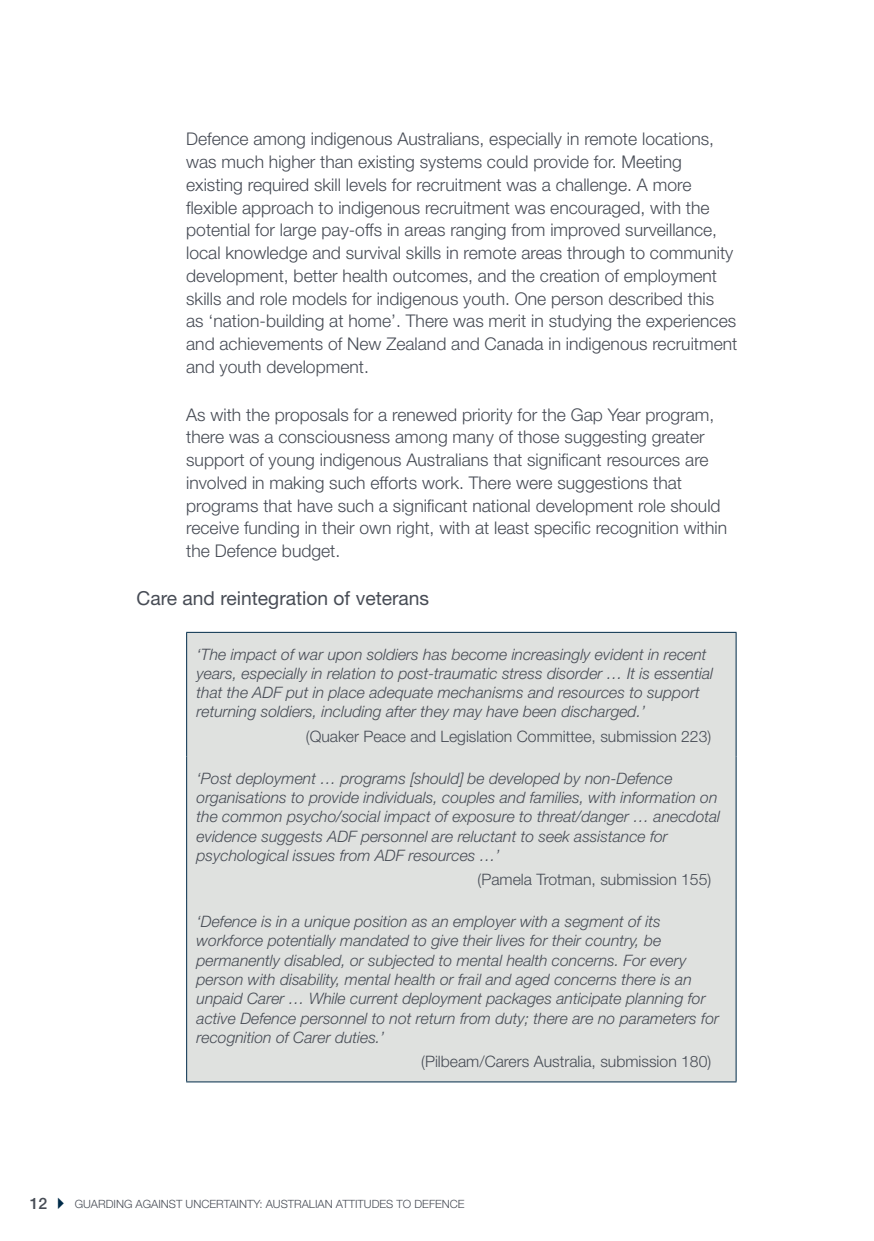
<style>
.page{position:relative;width:874px;height:1241px;background:#fff}
.page>*{position:absolute;margin:0;border:0;box-sizing:border-box;transform-origin:0 0}
.t1{font:19.25px "Helvetica Neue LT";color:#474c55}
.Body{font:300 17.5px/22.8px "Helvetica Neue LT";color:#474c55}
.quote{font:italic 300 15.75px/19.2px "Helvetica Neue LT";color:#474c55}
.quote_byline{font:300 15.75px "Helvetica Neue LT";color:#474c55}
.t2{font:500 15.75px "Helvetica Neue LT";color:#474c55}
.t3{font:300 11.38px "Helvetica Neue LT";color:#474c55}
</style>
<div class="page">
<div style="left:187px;top:632px;width:548px;height:449px;background:#dfe1df"></div>
<hr style="left:186px;top:631px;width:550px;height:1px;background:#002b49">
<hr style="left:186px;top:632px;width:1px;height:124px;background:#002b49">
<hr style="left:735px;top:632px;width:1px;height:124px;background:#002b49">
<hr style="left:186px;top:756px;width:1px;height:143px;background:#002b49">
<hr style="left:735px;top:756px;width:1px;height:143px;background:#002b49">
<hr style="left:186px;top:899px;width:1px;height:182px;background:#002b49">
<hr style="left:735px;top:899px;width:1px;height:182px;background:#002b49">
<hr style="left:186px;top:1081px;width:550px;height:1px;background:#002b49">
<p class="Body" style="left:186px;top:127px;width:552px">Defence among indigenous Australians, especially in remote locations, was much higher than existing systems could provide for. Meeting existing required skill levels for recruitment was a challenge. A more flexible approach to indigenous recruitment was encouraged, with the potential for large pay-offs in areas ranging from improved surveillance, local knowledge and survival skills in remote areas through to community development, better health outcomes, and the creation of employment skills and role models for indigenous youth. One person described this<br>as ‘nation-building at home’. There was merit in studying the experiences and achievements of New Zealand and Canada in indigenous recruitment and youth development.</p>
<p class="Body" style="left:186px;top:402px;width:542px">As with the proposals for a renewed priority for the Gap Year program, there was a consciousness among many of those suggesting greater support of young indigenous Australians that significant resources are involved in making such efforts work. There were suggestions that programs that have such a significant national development role should receive funding in their own right, with at least specific recognition within the Defence budget.</p>
<h2 class="t1" style="left:136px;top:586px;width:294px">Care and reintegration of veterans</h2>
<p class="quote" style="left:196px;top:644px;width:518px">‘The impact of war upon soldiers has become increasingly evident in recent years, especially in relation to post-traumatic stress disorder … It is essential that the ADF put in place adequate mechanisms and resources to support returning soldiers, including after they may have been discharged.’</p>
<p class="quote_byline" style="left:306px;top:726px;width:406px">(Quaker Peace and Legislation Committee, submission 223)</p>
<p class="quote" style="left:196px;top:768px;width:525px">‘Post deployment … programs [should] be developed by non-Defence organisations to provide individuals, couples and families, with information on the common psycho/social impact of exposure to threat/danger … anecdotal evidence suggests ADF personnel are reluctant to seek assistance for psychological issues from ADF resources …’</p>
<p class="quote_byline" style="left:477px;top:869px;width:235px">(Pamela Trotman, submission 155)</p>
<p class="quote" style="left:196px;top:911px;width:523px">‘Defence is in a unique position as an employer with a segment of its workforce potentially mandated to give their lives for their country, be permanently disabled, or subjected to mental health concerns. For every person with disability, mental health or frail and aged concerns there is an unpaid Carer … While current deployment packages anticipate planning for active Defence personnel to not return from duty; there are no parameters for recognition of Carer duties.’</p>
<p class="quote_byline" style="left:421px;top:1051px;width:291px">(Pilbeam/Carers Australia, submission 180)</p>
<p class="t2" style="left:30px;top:1193px;width:19px">12</p>
<p class="t3" style="left:75px;top:1196px;width:391px">GUARDING AGAINST UNCERTAINTY: AUSTRALIAN ATTITUDES TO DEFENCE</p>
</div>
